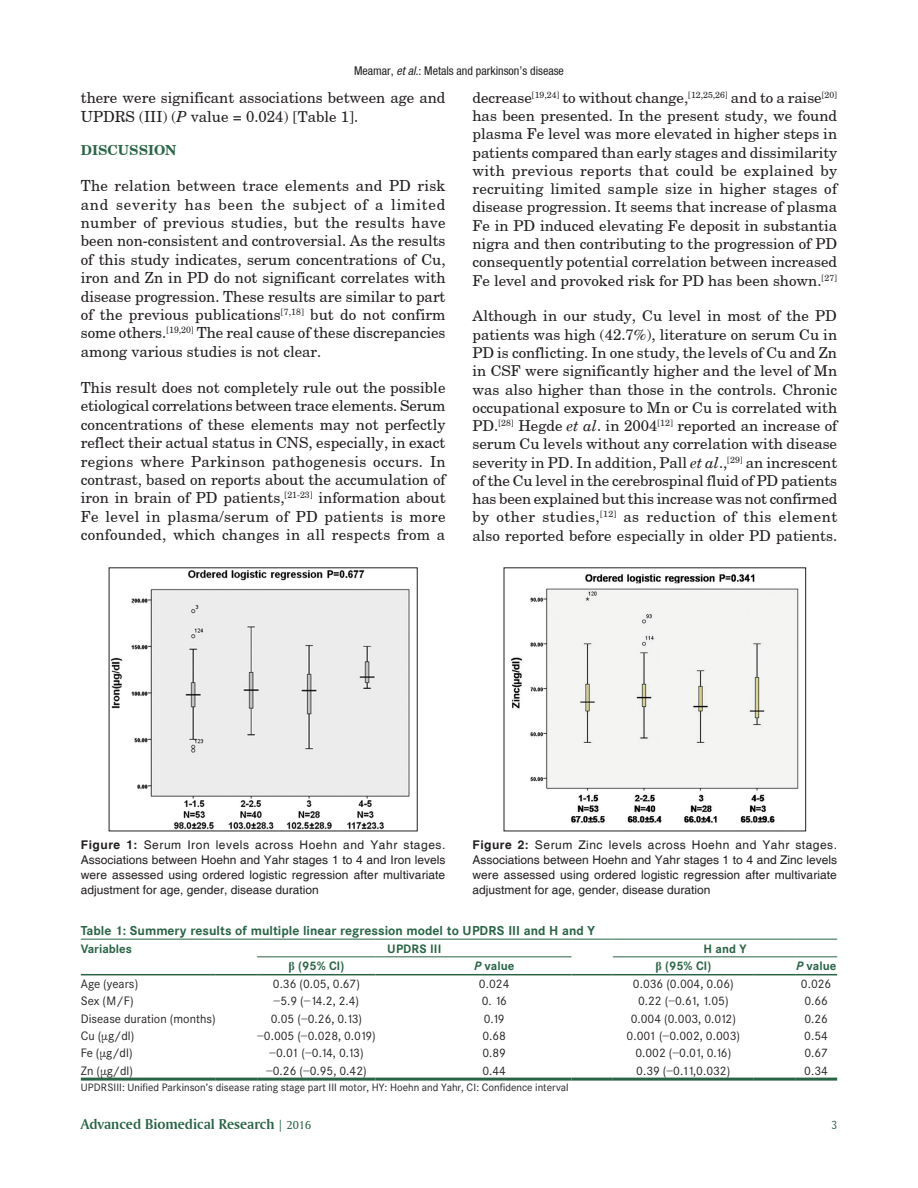
<style>
.page{position:relative;width:918px;height:1188px;background:#fff}
.page>*{position:absolute;margin:0;border:0;box-sizing:border-box;transform-origin:0 0}
.TX{font:15.3px/18.5px "New Century Schoolbook";color:#231f20;text-align:justify}
.TX-2{font:15px/18.3px "New Century Schoolbook";color:#231f20;text-align:justify}
.RF{font:15px "Amerigo BT Bold A";color:#286446}
.t1{font:700 13.8px "Century Schoolbook BT";color:#286446}
.TT{font:700 12.75px "Corporate SBQ";color:#286446}
.FGC{font:12px/15px "Helvetica";color:#231f20;text-align:justify}
.TB{font:12px "Corporate SBQ";color:#231f20}
.TBL{font:12px "Corporate SBQ";color:#231f20}
.TCH{font:700 12px "Corporate SBQ";color:#286446}
.t2{font:12px "Heavenetica Cond 5 SH";color:#231f20}
.RF-2{font:12px "Bell Centennial BT Address";color:#286446}
.TFN{font:10.5px "Corporate SBQ";color:#231f20}
.s1{font-family:"Heavenetica Cond 5 Obl SH"}
.s2{font-family:"New Century Schlbk";font-style:italic}
.s3{font-size:15px}
.s4{font-weight:700}
.s5{font-family:"Times New Roman"}
.s6{font-style:italic}
.s7{font-family:"Amerigo BT Roman A";font-size:12px}
</style>
<div class="page">
<hr style="left:81px;top:1078px;width:135px;height:3px;background:#286446">
<hr style="left:216px;top:1078px;width:41px;height:3px;background:#286446">
<hr style="left:257px;top:1078px;width:119px;height:3px;background:#286446">
<hr style="left:376px;top:1078px;width:41px;height:3px;background:#286446">
<hr style="left:417px;top:1078px;width:155px;height:3px;background:#286446">
<hr style="left:572px;top:1078px;width:41px;height:3px;background:#286446">
<hr style="left:613px;top:1078px;width:141px;height:3px;background:#286446">
<hr style="left:754px;top:1078px;width:41px;height:3px;background:#286446">
<hr style="left:795px;top:1078px;width:42px;height:3px;background:#286446">
<hr style="left:81px;top:939px;width:135px;height:1px;background:#286446">
<hr style="left:216px;top:939px;width:41px;height:1px;background:#286446">
<hr style="left:257px;top:939px;width:119px;height:1px;background:#286446">
<hr style="left:376px;top:939px;width:41px;height:1px;background:#286446">
<hr style="left:417px;top:939px;width:155px;height:1px;background:#286446">
<hr style="left:613px;top:939px;width:141px;height:1px;background:#286446">
<hr style="left:754px;top:939px;width:41px;height:1px;background:#286446">
<hr style="left:795px;top:939px;width:42px;height:1px;background:#286446">
<hr style="left:81px;top:974px;width:135px;height:1px;background:#286446">
<hr style="left:216px;top:974px;width:41px;height:1px;background:#286446">
<hr style="left:257px;top:974px;width:119px;height:1px;background:#286446">
<hr style="left:376px;top:974px;width:41px;height:1px;background:#286446">
<hr style="left:417px;top:974px;width:155px;height:1px;background:#286446">
<hr style="left:613px;top:974px;width:141px;height:1px;background:#286446">
<hr style="left:754px;top:974px;width:41px;height:1px;background:#286446">
<hr style="left:795px;top:974px;width:42px;height:1px;background:#286446">
<hr style="left:257px;top:957px;width:119px;height:1px;background:#286446">
<hr style="left:376px;top:957px;width:41px;height:1px;background:#286446">
<hr style="left:417px;top:957px;width:155px;height:1px;background:#286446">
<hr style="left:613px;top:957px;width:141px;height:1px;background:#286446">
<hr style="left:754px;top:957px;width:41px;height:1px;background:#286446">
<hr style="left:795px;top:957px;width:42px;height:1px;background:#286446">
<hr style="left:572px;top:939px;width:41px;height:1px;background:#286446">
<hr style="left:572px;top:974px;width:41px;height:1px;background:#286446">
<img style="left:111px;top:570px;width:299px;height:259px">
<img style="left:511px;top:573px;width:288px;height:250px">
<p class="t2" style="left:354px;top:63px;width:211px">Meamar, <span class="s1">et al.</span>: Metals and parkinson’s disease</p>
<p class="TX" style="left:81px;top:88px;width:366px">there were significant associations between age and<br>UPDRS (III) (<span class="s2">P</span> value = 0.024) <span class="s3">[Table 1]</span>.</p>
<h1 class="t1" style="left:81px;top:142px;width:97px">DISCUSSION</h1>
<p class="TX" style="left:81px;top:176px;width:366px">The relation between trace elements and PD risk and severity has been the subject of a limited number of previous studies, but the results have been non‑consistent and controversial. As the results of this study indicates, serum concentrations of Cu, iron and Zn in PD do not significant correlates with disease progression. These results are similar to part of the previous publications<sup>[7,18]</sup> but do not confirm some others.<sup>[19,20]</sup> The real cause of these discrepancies among various studies is not clear.</p>
<p class="TX" style="left:81px;top:378px;width:366px">This result does not completely rule out the possible etiological correlations between trace elements. Serum concentrations of these elements may not perfectly reflect their actual status in CNS, especially, in exact regions where Parkinson pathogenesis occurs. In contrast, based on reports about the accumulation of iron in brain of PD patients,<sup>[21‑23]</sup> information about Fe level in plasma/serum of PD patients is more confounded, which changes in all respects from a</p>
<p class="TX-2" style="left:472px;top:88px;width:366px">decrease<sup>[19,24]</sup> to without change,<sup>[12,25,26]</sup> and to a raise<sup>[20] </sup>has been presented. In the present study, we found plasma Fe level was more elevated in higher steps in patients compared than early stages and dissimilarity with previous reports that could be explained by recruiting limited sample size in higher stages of disease progression. It seems that increase of plasma Fe in PD induced elevating Fe deposit in substantia nigra and then contributing to the progression of PD consequently potential correlation between increased Fe level and provoked risk for PD has been shown.<sup>[27]</sup></p>
<p class="TX-2" style="left:472px;top:307px;width:366px">Although in our study, Cu level in most of the PD patients was high (42.7%), literature on serum Cu in PD is conflicting. In one study, the levels of Cu and Zn in CSF were significantly higher and the level of Mn was also higher than those in the controls. Chronic occupational exposure to Mn or Cu is correlated with PD.<sup>[28]</sup> Hegde <span class="s2">et al</span>. in 2004<sup>[12]</sup> reported an increase of serum Cu levels without any correlation with disease severity in PD. In addition, Pall <span class="s2">et al</span>.,<sup>[29]</sup> an increscent of the Cu level in the cerebrospinal fluid of PD patients has been explained but this increase was not confirmed by other studies,<sup>[12]</sup> as reduction of this element also reported before especially in older PD patients.</p>
<p class="FGC" style="left:81px;top:838px;width:366px"><span class="s4">Figure 1:</span> Serum Iron levels across Hoehn and Yahr stages.<br>Associations between Hoehn and Yahr stages 1 to 4 and Iron levels were assessed using ordered logistic regression after multivariate adjustment for age, gender, disease duration</p>
<p class="FGC" style="left:472px;top:838px;width:366px"><span class="s4">Figure 2:</span> Serum Zinc levels across Hoehn and Yahr stages.<br>Associations between Hoehn and Yahr stages 1 to 4 and Zinc levels were assessed using ordered logistic regression after multivariate adjustment for age, gender, disease duration</p>
<p class="TT" style="left:81px;top:923px;width:516px">Table 1: Summery results of multiple linear regression model to UPDRS III and H and Y</p>
<p class="TCH" style="left:81px;top:941px;width:53px">Variables</p>
<p class="TCH" style="left:387px;top:941px;width:56px">UPDRS III</p>
<p class="TCH" style="left:703px;top:941px;width:45px">H and Y</p>
<p class="TCH" style="left:289px;top:959px;width:57px"><span class="s5">β</span> (95% Cl)</p>
<p class="TCH" style="left:474px;top:959px;width:42px"><span class="s6">P</span> value</p>
<p class="TCH" style="left:655px;top:959px;width:57px"><span class="s5">β</span> (95% Cl)</p>
<p class="TCH" style="left:796px;top:959px;width:42px"><span class="s6">P</span> value</p>
<p class="TB" style="left:81px;top:977px;width:59px">Age (years)</p>
<p class="TB" style="left:273px;top:977px;width:89px">0.36 (0.05, 0.67)</p>
<p class="TB" style="left:479px;top:977px;width:32px">0.024</p>
<p class="TB" style="left:633px;top:977px;width:102px">0.036 (0.004, 0.06)</p>
<p class="TB" style="left:801px;top:977px;width:32px">0.026</p>
<p class="TB" style="left:81px;top:994px;width:54px">Sex (M/F)</p>
<p class="TB" style="left:274px;top:994px;width:87px"><span class="s5">−</span>5.9 (<span class="s5">−</span>14.2, 2.4)</p>
<p class="TB" style="left:482px;top:994px;width:27px">0. 16</p>
<p class="TB" style="left:638px;top:994px;width:92px">0.22 (<span class="s5">−</span>0.61, 1.05)</p>
<p class="TB" style="left:804px;top:994px;width:25px">0.66</p>
<p class="TB" style="left:81px;top:1011px;width:137px">Disease duration (months)</p>
<p class="TB" style="left:271px;top:1011px;width:93px">0.05 (<span class="s5">−</span>0.26, 0.13)</p>
<p class="TB" style="left:484px;top:1011px;width:22px">0.19</p>
<p class="TB" style="left:631px;top:1011px;width:107px">0.004 (0.003, 0.012)</p>
<p class="TB" style="left:804px;top:1011px;width:25px">0.26</p>
<p class="TB" style="left:81px;top:1029px;width:55px">Cu (μg/dl)</p>
<p class="TB" style="left:257px;top:1029px;width:120px"><span class="s5">−</span>0.005 (<span class="s5">−</span>0.028, 0.019)</p>
<p class="TB" style="left:482px;top:1029px;width:25px">0.68</p>
<p class="TB" style="left:627px;top:1029px;width:115px">0.001 (<span class="s5">−</span>0.002, 0.003)</p>
<p class="TB" style="left:804px;top:1029px;width:25px">0.54</p>
<p class="TB" style="left:81px;top:1046px;width:53px">Fe (μg/dl)</p>
<p class="TB" style="left:269px;top:1046px;width:96px"><span class="s5">−</span>0.01 (<span class="s5">−</span>0.14, 0.13)</p>
<p class="TB" style="left:482px;top:1046px;width:25px">0.89</p>
<p class="TB" style="left:635px;top:1046px;width:97px">0.002 (<span class="s5">−</span>0.01, 0.16)</p>
<p class="TB" style="left:804px;top:1046px;width:25px">0.67</p>
<p class="TBL" style="left:81px;top:1063px;width:54px">Zn (μg/dl)</p>
<p class="TBL" style="left:266px;top:1063px;width:102px"><span class="s5">−</span>0.26 (<span class="s5">−</span>0.95, 0.42)</p>
<p class="TBL" style="left:482px;top:1063px;width:25px">0.44</p>
<p class="TBL" style="left:636px;top:1063px;width:96px">0.39 (<span class="s5">−</span>0.11,0.032)</p>
<p class="TBL" style="left:804px;top:1063px;width:25px">0.34</p>
<p class="TFN" style="left:81px;top:1081px;width:489px">UPDRSIII: Unified Parkinson’s disease rating stage part III motor, HY: Hoehn and Yahr, CI: Confidence interval</p>
<p class="RF" style="left:81px;top:1115px;width:232px">Advanced Biomedical Research <span class="s7">| 2016</span></p>
<p class="RF-2" style="left:832px;top:1118px;width:7px">3</p>
</div>
